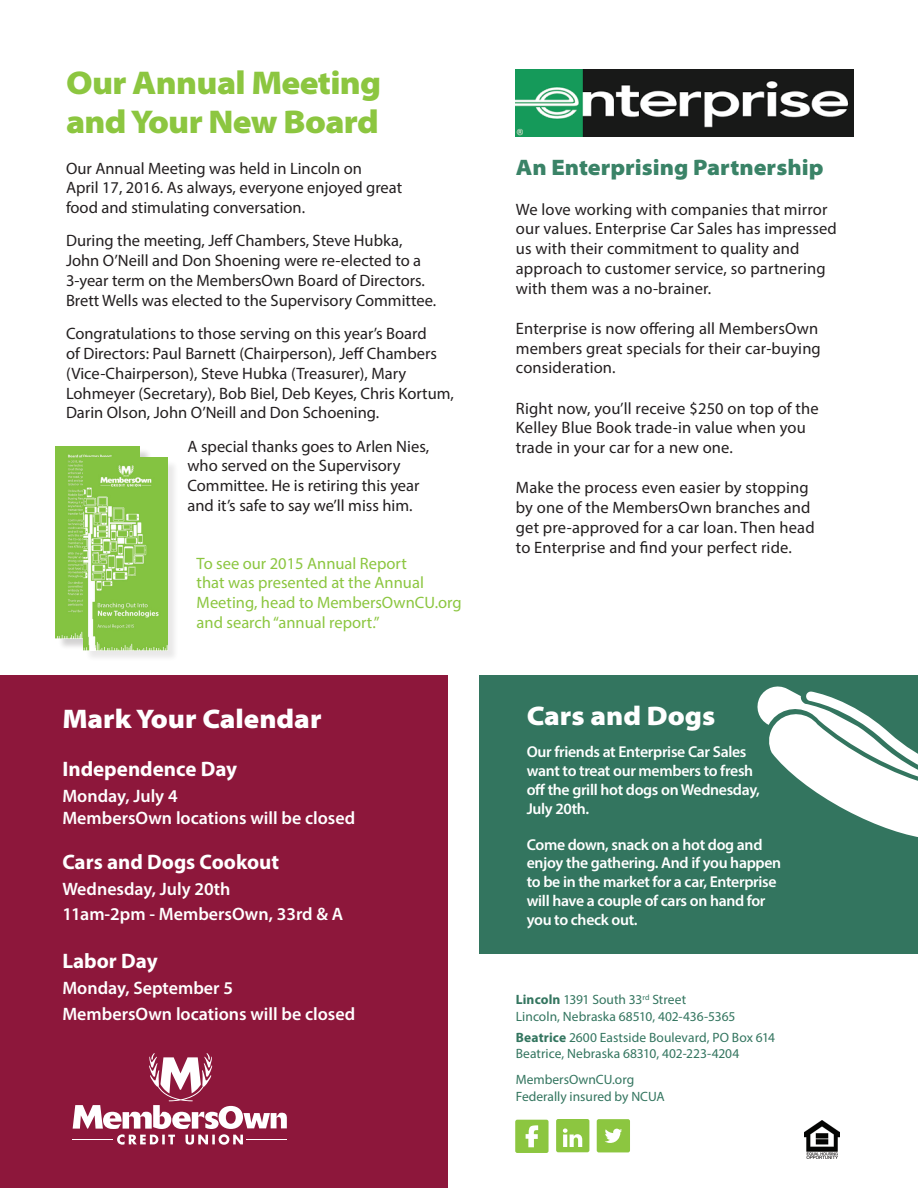
<style>
.page{position:relative;width:918px;height:1188px;background:#fff}
.page>*{position:absolute;margin:0;border:0;box-sizing:border-box;transform-origin:0 0}
.t1{font:900 semi-expanded 33px/39.6px "Myriad Pro";letter-spacing:-.02em;color:#8cc640}
.t2{font:900 semi-expanded 27px "Myriad Pro";color:#fff}
.t3{font:900 semi-expanded 22.5px "Myriad Pro";color:#3a8367}
.t4{font:700 21px "Myriad Pro";color:#fff}
.t5{font:600 18px "Myriad Pro";color:#fff}
.t6{font:16.5px/19.8px "Myriad Pro";color:#231f20}
.t7{font:16.5px/19.8px "Myriad Pro";color:#8cc640}
.t8{font:600 15.75px/18.9px "Myriad Pro";letter-spacing:-.02em;color:#fff}
.t9{font:13.5px/16.5px "Myriad Pro";color:#33755f}
.s1{font-weight:700}
</style>
<div class="page">
<div style="left:480px;top:675px;width:438px;height:278px;background:#33755f"></div>
<div style="left:0;top:675px;width:447px;height:513px;background:#8d173b"></div>
<img style="left:805px;top:1120px;width:35px;height:38px">
<svg style="left:515px;top:1120px;width:34px;height:33px"></svg>
<svg style="left:556px;top:1119px;width:33px;height:33px"></svg>
<svg style="left:597px;top:1119px;width:33px;height:33px"></svg>
<hr style="left:72px;top:1139px;width:41px;height:1px;background:#fff">
<svg style="left:73px;top:1053px;width:214px;height:92px"></svg>
<div style="left:58px;top:448px;width:94px;height:202px;background:#231f20;opacity:.2"></div>
<img style="left:56px;top:446px;width:84px;height:192px">
<div style="left:85px;top:460px;width:94px;height:202px;background:#231f20;opacity:.1"></div>
<img style="left:83px;top:458px;width:84px;height:192px">
<svg style="left:757px;top:686px;width:161px;height:151px"></svg>
<img style="left:516px;top:69px;width:337px;height:67px">
<p class="t1" style="left:66px;top:63px;width:317px">Our Annual Meeting and Your New Board</p>
<p class="t6" style="left:66px;top:158px;width:338px">Our Annual Meeting was held in Lincoln on<br>April 17, 2016. As always, everyone enjoyed great food and stimulating conversation.</p>
<p class="t6" style="left:66px;top:231px;width:372px">During the meeting, Jeff Chambers, Steve Hubka, John O’Neill and Don Shoening were re-elected to a 3-year term on the MembersOwn Board of Directors.<br>Brett Wells was elected to the Supervisory Committee.</p>
<p class="t6" style="left:66px;top:323px;width:390px">Congratulations to those serving on this year’s Board<br>of Directors: Paul Barnett (Chairperson), Jeff Chambers (Vice-Chairperson), Steve Hubka (Treasurer), Mary Lohmeyer (Secretary), Bob Biel, Deb Keyes, Chris Kortum, Darin Olson, John O’Neill and Don Schoening.</p>
<p class="t6" style="left:188px;top:436px;width:243px">A special thanks goes to Arlen Nies, who served on the Supervisory Committee. He is retiring this year and it’s safe to say we’ll miss him.</p>
<p class="t7" style="left:197px;top:553px;width:267px">To see our 2015 Annual Report<br>that was presented at the Annual<br>Meeting, head to MembersOwnCU.org and search “annual report.”</p>
<p class="t2" style="left:62px;top:703px;width:261px">Mark Your Calendar</p>
<p class="t4" style="left:62px;top:755px;width:176px">Independence Day</p>
<p class="t5" style="left:62px;top:784px;width:117px">Monday, July 4</p>
<p class="t5" style="left:62px;top:806px;width:294px">MembersOwn locations will be closed</p>
<p class="t4" style="left:62px;top:848px;width:218px">Cars and Dogs Cookout</p>
<p class="t5" style="left:62px;top:877px;width:169px">Wednesday, July 20th</p>
<p class="t5" style="left:62px;top:902px;width:282px">11am-2pm - MembersOwn, 33rd &amp; A</p>
<p class="t4" style="left:62px;top:947px;width:97px">Labor Day</p>
<p class="t5" style="left:62px;top:976px;width:172px">Monday, September 5</p>
<p class="t5" style="left:62px;top:1003px;width:294px">MembersOwn locations will be closed</p>
<p class="t3" style="left:516px;top:154px;width:309px">An Enterprising Partnership</p>
<p class="t6" style="left:516px;top:199px;width:323px">We love working with companies that mirror our values. Enterprise Car Sales has impressed us with their commitment to quality and approach to customer service, so partnering with them was a no-brainer.</p>
<p class="t6" style="left:516px;top:318px;width:307px">Enterprise is now offering all MembersOwn members great specials for their car-buying consideration.</p>
<p class="t6" style="left:516px;top:398px;width:304px">Right now, you’ll receive $250 on top of the<br>Kelley Blue Book trade-in value when you trade in your car for a new one.</p>
<p class="t6" style="left:516px;top:477px;width:300px">Make the process even easier by stopping by one of the MembersOwn branches and get pre-approved for a car loan. Then head to Enterprise and find your perfect ride.</p>
<p class="t2" style="left:527px;top:700px;width:190px">Cars and Dogs</p>
<p class="t8" style="left:527px;top:742px;width:235px">Our friends at Enterprise Car Sales want to treat our members to fresh off the grill hot dogs on Wednesday,<br>July 20th.</p>
<p class="t8" style="left:527px;top:834px;width:256px">Come down, snack on a hot dog and enjoy the gathering. And if you happen to be in the market for a car, Enterprise will have a couple of cars on hand for you to check out.</p>
<p class="t9" style="left:516px;top:991px;width:221px"><span class="s1">Lincoln</span> 1391 South 33<sup>rd</sup> Street<br>Lincoln, Nebraska 68510, 402-436-5365</p>
<p class="t9" style="left:516px;top:1029px;width:261px"><span class="s1">Beatrice</span> 2600 Eastside Boulevard, PO Box 614<br>Beatrice, Nebraska 68310, 402-223-4204</p>
<p class="t9" style="left:516px;top:1071px;width:150px">MembersOwnCU.org<br>Federally insured by NCUA</p>
</div>
